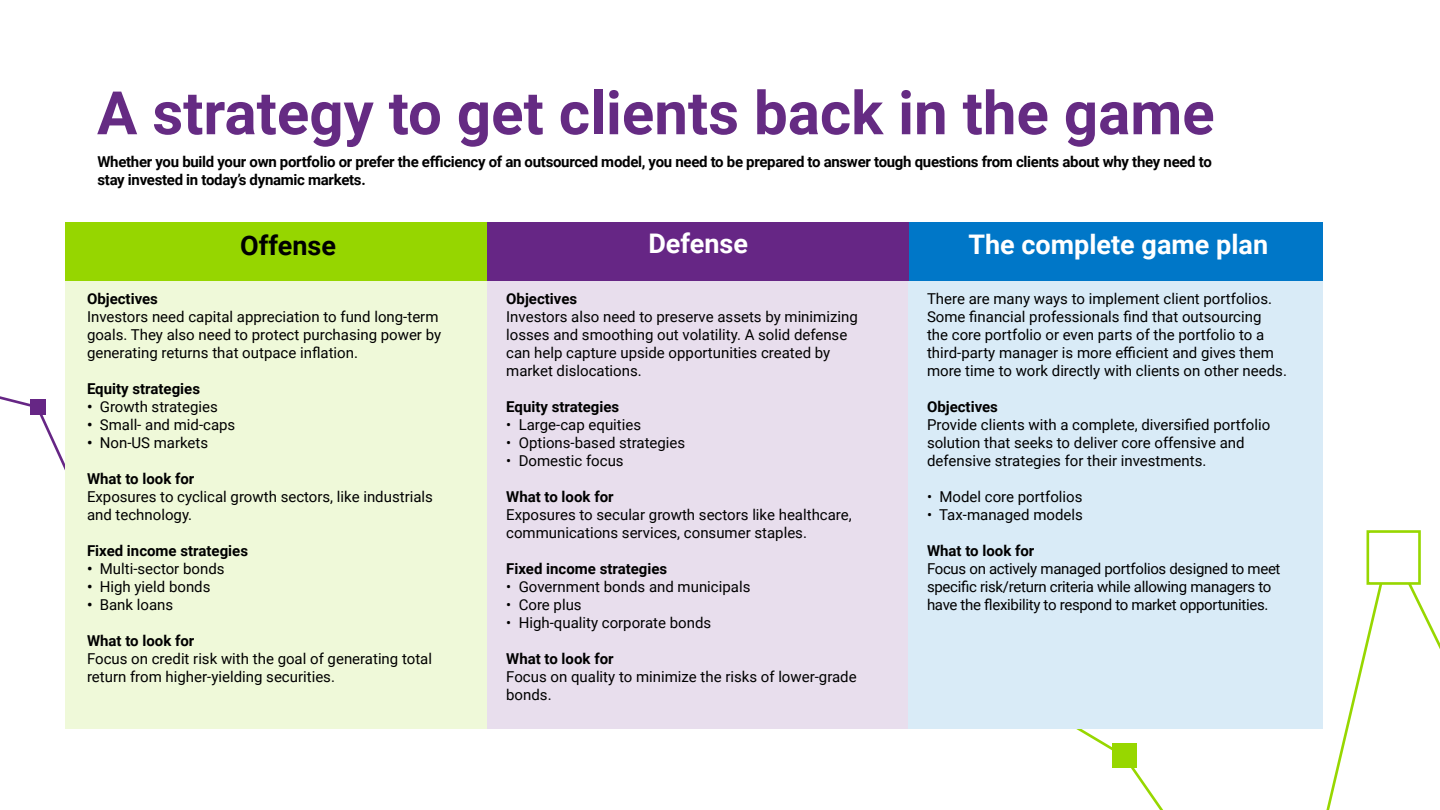
<style>
.page{position:relative;width:1440px;height:810px;background:#fff}
.page>*{position:absolute;margin:0;border:0;box-sizing:border-box;transform-origin:0 0}
.t1{font:700 60px "Roboto";color:#652b83}
.t2{font:700 27px "Roboto";color:#fff}
.t3{font:700 27px "Roboto";color:#000}
.t4{font:15px/18px "Roboto";color:#000}
.t5{font:700 15px/18px "Roboto";letter-spacing:-.015em;color:#000}
.t6{font:15px/18px "Roboto";letter-spacing:-.02em;color:#000}
.s1{font-weight:700}
</style>
<div class="page">
<svg style="left:1076px;top:606px;width:364px;height:204px"></svg>
<div style="left:1112px;top:743px;width:25px;height:25px;background:#97d700"></div>
<svg style="left:1229px;top:530px;width:193px;height:280px"></svg>
<svg style="left:0;top:396px;width:64px;height:72px"></svg>
<div style="left:30px;top:400px;width:15px;height:15px;background:#662685"></div>
<div style="left:488px;top:223px;width:421px;height:58px;background:#662685"></div>
<div style="left:65px;top:223px;width:422px;height:58px;background:#96d600"></div>
<div style="left:909px;top:223px;width:414px;height:58px;background:#0077c8"></div>
<div style="left:488px;top:281px;width:421px;height:448px;background:#e8deed"></div>
<div style="left:65px;top:281px;width:422px;height:448px;background:#eff9d9"></div>
<div style="left:908px;top:281px;width:415px;height:448px;background:#d9ebf7"></div>
<h1 class="t1" style="left:97px;top:71px;width:1119px">A strategy to get clients back in the game</h1>
<p class="t5" style="left:98px;top:152px;width:1116px">Whether you build your own portfolio or prefer the efficiency of an outsourced model, you need to be prepared to answer tough questions from clients about why they need to stay invested in today’s dynamic markets.</p>
<h2 class="t3" style="left:240px;top:226px;width:97px">Offense</h2>
<h2 class="t2" style="left:648px;top:225px;width:101px">Defense</h2>
<h2 class="t2" style="left:968px;top:226px;width:301px">The complete game plan</h2>
<p class="t5" style="left:87px;top:289px;width:72px">Objectives</p>
<p class="t4" style="left:87px;top:307px;width:356px">Investors need capital appreciation to fund long-term goals. They also need to protect purchasing power by generating returns that outpace inflation.</p>
<p class="t5" style="left:87px;top:379px;width:115px">Equity strategies</p>
<p class="t4" style="left:87px;top:397px;width:132px"><span class="s1">•</span> Growth strategies</p>
<p class="t4" style="left:87px;top:415px;width:150px"><span class="s1">•</span> Small- and mid-caps</p>
<p class="t4" style="left:87px;top:433px;width:123px"><span class="s1">•</span> Non-US markets</p>
<p class="t5" style="left:87px;top:469px;width:109px">What to look for</p>
<p class="t4" style="left:87px;top:487px;width:347px">Exposures to cyclical growth sectors, like industrials and technology.</p>
<p class="t5" style="left:87px;top:541px;width:163px">Fixed income strategies</p>
<p class="t4" style="left:87px;top:559px;width:139px"><span class="s1">•</span> Multi-sector bonds</p>
<p class="t4" style="left:87px;top:577px;width:125px"><span class="s1">•</span> High yield bonds</p>
<p class="t4" style="left:87px;top:595px;width:88px"><span class="s1">•</span> Bank loans</p>
<p class="t5" style="left:87px;top:631px;width:109px">What to look for</p>
<p class="t4" style="left:87px;top:649px;width:347px">Focus on credit risk with the goal of generating total return from higher-yielding securities.</p>
<p class="t5" style="left:506px;top:289px;width:72px">Objectives</p>
<p class="t4" style="left:506px;top:307px;width:353px">Investors also need to preserve assets by minimizing losses and smoothing out volatility. A solid defense can help capture upside opportunities created by market dislocations.</p>
<p class="t5" style="left:506px;top:397px;width:115px">Equity strategies</p>
<p class="t4" style="left:506px;top:415px;width:136px">• Large-cap equities</p>
<p class="t4" style="left:506px;top:433px;width:181px">• Options-based strategies</p>
<p class="t4" style="left:506px;top:451px;width:119px">• Domestic focus</p>
<p class="t5" style="left:506px;top:487px;width:109px">What to look for</p>
<p class="t4" style="left:506px;top:505px;width:347px">Exposures to secular growth sectors like healthcare, communications services, consumer staples.</p>
<p class="t5" style="left:506px;top:559px;width:163px">Fixed income strategies</p>
<p class="t4" style="left:506px;top:577px;width:246px">• Government bonds and municipals</p>
<p class="t4" style="left:506px;top:595px;width:77px">• Core plus</p>
<p class="t4" style="left:506px;top:613px;width:206px">• High-quality corporate bonds</p>
<p class="t5" style="left:506px;top:649px;width:109px">What to look for</p>
<p class="t4" style="left:506px;top:667px;width:352px">Focus on quality to minimize the risks of lower-grade bonds.</p>
<p class="t4" style="left:927px;top:289px;width:361px">There are many ways to implement client portfolios.<br>Some financial professionals find that outsourcing<br>the core portfolio or even parts of the portfolio to a third-party manager is more efficient and gives them more time to work directly with clients on other needs.</p>
<p class="t5" style="left:927px;top:397px;width:72px">Objectives</p>
<p class="t4" style="left:927px;top:415px;width:345px">Provide clients with a complete, diversified portfolio solution that seeks to deliver core offensive and defensive strategies for their investments.</p>
<p class="t4" style="left:927px;top:487px;width:157px">• Model core portfolios</p>
<p class="t4" style="left:927px;top:505px;width:157px">• Tax-managed models</p>
<p class="t5" style="left:927px;top:541px;width:109px">What to look for</p>
<p class="t6" style="left:927px;top:559px;width:355px">Focus on actively managed portfolios designed to meet specific risk/return criteria while allowing managers to have the flexibility to respond to market opportunities.</p>
</div>
